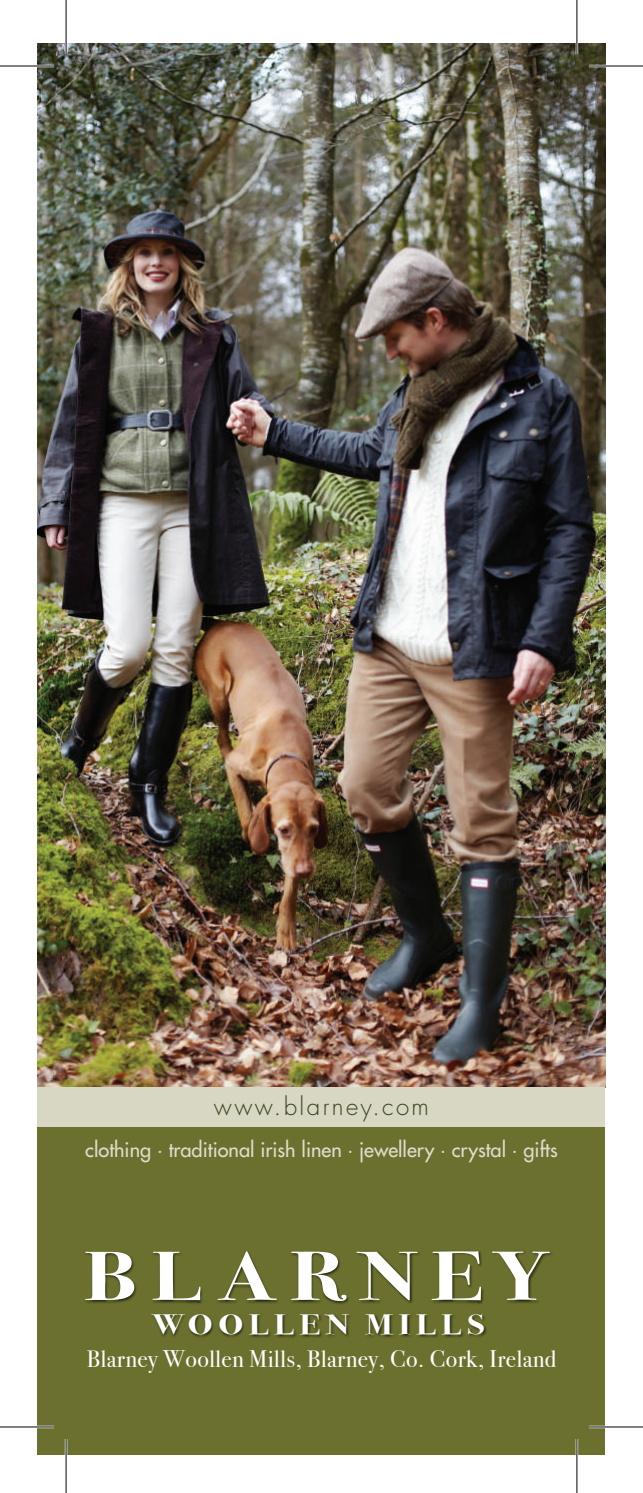
<style>
.page{position:relative;width:643px;height:1493px;background:#fff}
.page>*{position:absolute;margin:0;border:0;box-sizing:border-box;transform-origin:0 0}
.t1{font:69.6px "Bodoni Svty Two ITCTT Bold";letter-spacing:.16em;color:#fff;scale:1.25 1}
.t2{font:28px "Bodoni Svty Two ITCTT Bold";letter-spacing:.16em;color:#fff;scale:1.25 1}
.t3{font:24px "Bodoni Svty Two ITCTT";letter-spacing:.015em;color:#fff}
.t4{font:300 24px "Futura";letter-spacing:.1em;color:#3c441d}
.t5{font:20px "Futura";color:#dfdccd}
</style>
<div class="page">
<img style="left:38px;top:44px;width:567px;height:1043px">
<div style="left:38px;top:1112px;width:567px;height:343px;background:#6b702e"></div>
<div style="left:38px;top:1087px;width:567px;height:40px;background:#d8d7c4"></div>
<img style="left:86px;top:1251px;width:466px;height:53px">
<img style="left:153px;top:1314px;width:334px;height:24px">
<hr style="left:0;top:65px;width:54px;height:2px;background:#fff">
<hr style="left:588px;top:65px;width:54px;height:2px;background:#fff">
<hr style="left:0;top:1425px;width:54px;height:3px;background:#fff">
<hr style="left:588px;top:1425px;width:54px;height:3px;background:#fff">
<hr style="left:65px;top:0;width:2px;height:54px;background:#fff">
<hr style="left:65px;top:1439px;width:2px;height:54px;background:#fff">
<hr style="left:575px;top:0;width:2px;height:54px;background:#fff">
<hr style="left:575px;top:1439px;width:2px;height:54px;background:#fff">
<hr style="left:0;top:66px;width:54px;height:1px;background:#000">
<hr style="left:588px;top:66px;width:54px;height:1px;background:#000">
<hr style="left:0;top:1426px;width:54px;height:1px;background:#000">
<hr style="left:588px;top:1426px;width:54px;height:1px;background:#000">
<hr style="left:66px;top:0;width:1px;height:54px;background:#000">
<hr style="left:66px;top:1439px;width:1px;height:54px;background:#000">
<hr style="left:576px;top:0;width:1px;height:54px;background:#000">
<hr style="left:576px;top:1439px;width:1px;height:54px;background:#000">
<p class="t4" style="left:214px;top:1091px;width:216px">www.blarney.com</p>
<p class="t5" style="left:85px;top:1137px;width:473px">clothing · traditional irish linen · jewellery · crystal · gifts</p>
<h1 class="t1" style="left:84px;top:1235px;width:370px">BLARNEY</h1>
<h2 class="t2" style="left:152px;top:1308px;width:267px">WOOLLEN MILLS</h2>
<p class="t3" style="left:87px;top:1339px;width:470px">Blarney Woollen Mills, Blarney, Co. Cork, Ireland</p>
</div>
